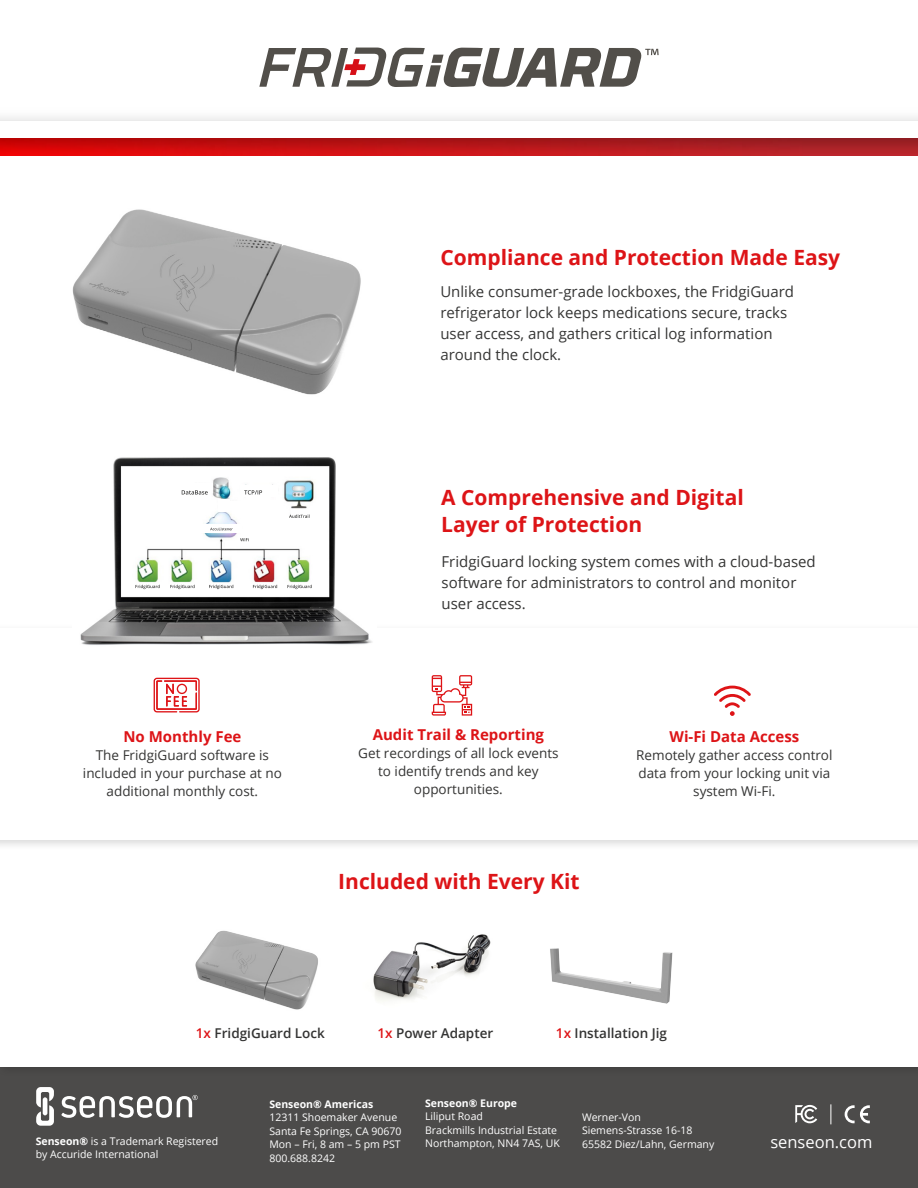
<style>
.page{position:relative;width:918px;height:1188px;background:#fff}
.page>*{position:absolute;margin:0;border:0;box-sizing:border-box;transform-origin:0 0}
.t1{font:700 21px/27px "Open Sans";color:#dd1417}
.t2{font:16.5px "Open Sans";color:#fff}
.t3{font:15px/21px "Open Sans";color:#343433}
.t4{font:700 15px "Open Sans";color:#dd1417}
.t5{font:13.5px/18px "Open Sans";color:#343433;text-align:center}
.t6{font:600 13.5px "Open Sans";color:#343433}
.t7{font:10.5px/13.5px "Open Sans";color:#fff}
.t8{font:700 10.5px "Open Sans";color:#fff}
.s1{color:#de1417}
.s2{font-weight:700}
</style>
<div class="page">
<div style="left:0;top:1065px;width:918px;height:123px;background:#4c4b4a"></div>
<svg style="left:795px;top:1105px;width:22px;height:18px"></svg>
<svg style="left:845px;top:1105px;width:25px;height:18px"></svg>
<svg style="left:831px;top:1104px;width:1px;height:20px"></svg>
<svg style="left:61px;top:1095px;width:137px;height:23px"></svg>
<svg style="left:36px;top:1087px;width:18px;height:39px"></svg>
<div style="left:0;top:132px;width:918px;height:934px;background:#fff"></div>
<img style="left:0;top:117px;width:918px;height:39px">
<div style="left:0;top:121px;width:918px;height:17px;background:#fff"></div>
<svg style="left:259px;top:48px;width:400px;height:39px"></svg>
<div style="left:0;top:623px;width:918px;height:228px;background:#000;opacity:.15"></div>
<div style="left:0;top:629px;width:918px;height:211px;background:#fff"></div>
<img style="left:0;top:146px;width:479px;height:249px">
<img style="left:73px;top:457px;width:303px;height:226px">
<img style="left:123px;top:469px;width:201px;height:114px">
<div style="left:225px;top:541px;width:10px;height:7px;background:#fff"></div>
<div style="left:225px;top:501px;width:18px;height:7px;background:#fff"></div>
<div style="left:194px;top:483px;width:18px;height:7px;background:#fff"></div>
<div style="left:241px;top:485px;width:37px;height:12px;background:#fff"></div>
<div style="left:291px;top:510px;width:20px;height:7px;background:#fff"></div>
<div style="left:218px;top:499px;width:11px;height:12px;background:#fff"></div>
<div style="left:200px;top:524px;width:42px;height:9px;background:#fff"></div>
<svg style="left:135px;top:585px;width:25px;height:4px"></svg>
<svg style="left:170px;top:585px;width:25px;height:4px"></svg>
<svg style="left:209px;top:585px;width:24px;height:4px"></svg>
<svg style="left:253px;top:585px;width:24px;height:4px"></svg>
<svg style="left:288px;top:585px;width:24px;height:4px"></svg>
<svg style="left:289px;top:515px;width:20px;height:3px"></svg>
<svg style="left:240px;top:538px;width:9px;height:3px"></svg>
<svg style="left:210px;top:528px;width:23px;height:2px"></svg>
<svg style="left:244px;top:490px;width:18px;height:5px"></svg>
<svg style="left:182px;top:490px;width:26px;height:5px"></svg>
<svg style="left:154px;top:678px;width:46px;height:34px"></svg>
<svg style="left:432px;top:675px;width:40px;height:41px"></svg>
<svg style="left:714px;top:686px;width:37px;height:30px"></svg>
<img style="left:550px;top:948px;width:123px;height:56px">
<img style="left:195px;top:930px;width:123px;height:80px">
<img style="left:373px;top:934px;width:118px;height:67px">
<h1 class="t1" style="left:440px;top:243px;width:401px">Compliance and Protection Made Easy</h1>
<p class="t3" style="left:440px;top:281px;width:355px">Unlike consumer-grade lockboxes, the FridgiGuard refrigerator lock keeps medications secure, tracks user access, and gathers critical log information around the clock.</p>
<h1 class="t1" style="left:441px;top:483px;width:304px">A Comprehensive and Digital<br>Layer of Protection</h1>
<p class="t4" style="left:123px;top:726px;width:120px">No Monthly Fee</p>
<p class="t5" style="left:83px;top:745px;width:200px">The FridgiGuard software is included in your purchase at no additional monthly cost.</p>
<p class="t3" style="left:442px;top:551px;width:376px">FridgiGuard locking system comes with a cloud-based software for administrators to control and monitor user access.</p>
<p class="t4" style="left:373px;top:724px;width:173px">Audit Trail &amp; Reporting</p>
<p class="t5" style="left:358px;top:744px;width:202px">Get recordings of all lock events to identify trends and key opportunities.</p>
<h1 class="t1" style="left:338px;top:867px;width:243px">Included with Every Kit</h1>
<p class="t4" style="left:670px;top:726px;width:131px">Wi-Fi Data Access</p>
<p class="t5" style="left:636px;top:745px;width:198px">Remotely gather access control data from your locking unit via system Wi-Fi.</p>
<p class="t6" style="left:196px;top:1024px;width:131px"><span class="s1">1x</span> FridgiGuard Lock</p>
<p class="t6" style="left:377px;top:1024px;width:117px"><span class="s1">1x</span> Power Adapter</p>
<p class="t6" style="left:556px;top:1024px;width:113px"><span class="s1">1x</span> Installation Jig</p>
<p class="t8" style="left:425px;top:1095px;width:94px">Senseon® Europe</p>
<p class="t7" style="left:425px;top:1109px;width:136px">Liliput Road<br>Brackmills Industrial Estate<br>Northampton, NN4 7AS, UK</p>
<p class="t7" style="left:582px;top:1110px;width:134px">Werner-Von<br>Siemens-Strasse 16-18<br>65582 Diez/Lahn, Germany</p>
<p class="t8" style="left:269px;top:1096px;width:105px">Senseon® Americas</p>
<p class="t7" style="left:269px;top:1110px;width:134px">12311 Shoemaker Avenue<br>Santa Fe Springs, CA 90670<br>Mon – Fri, 8 am – 5 pm PST<br>800.688.8242</p>
<p class="t7" style="left:36px;top:1134px;width:184px"><span class="s2">Senseon®</span> is a Trademark Registered by Accuride International</p>
<p class="t2" style="left:770px;top:1131px;width:104px">senseon.com</p>
</div>
